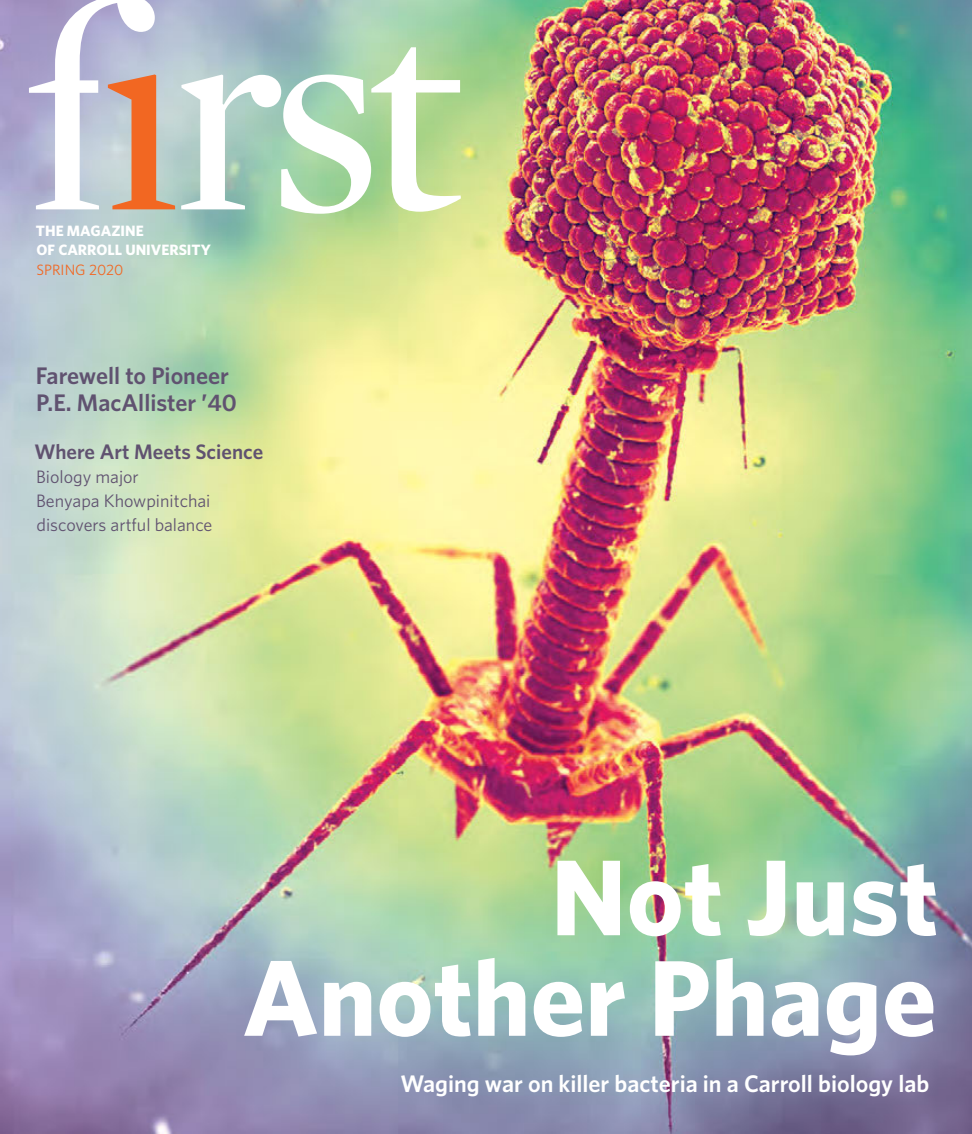
<style>
.page{position:relative;width:972px;height:1134px;background:#fff}
.page>*{position:absolute;margin:0;border:0;box-sizing:border-box;transform-origin:0 0}
.t1{font:700 108px/100.5px "Whitney";color:#fff;text-align:right}
.t2{font:600 24px "Whitney";color:#fff}
.t3{font:600 24px/27px "Whitney";color:#605270}
.t4{font:600 21px "Whitney";color:#605270}
.t5{font:18px/24px "Whitney";color:#605270}
.t6{font:700 15px/19.5px "Whitney";color:#fff}
.t7{font:15px "Whitney";color:#f26722}
</style>
<div class="page">
<img style="left:0;top:0;width:972px;height:1134px">
<svg style="left:181px;top:47px;width:280px;height:167px"></svg>
<svg style="left:29px;top:0;width:146px;height:209px"></svg>
<p class="t6" style="left:36px;top:220px;width:176px">THE MAGAZINE<br>OF CARROLL UNIVERSITY</p>
<p class="t7" style="left:36px;top:260px;width:88px">SPRING 2020</p>
<h2 class="t3" style="left:36px;top:361px;width:202px">Farewell to Pioneer<br>P.E. MacAllister ’40</h2>
<p class="t4" style="left:34px;top:438px;width:230px">Where Art Meets Science</p>
<p class="t5" style="left:36px;top:464px;width:178px">Biology major<br>Benyapa Khowpinitchai discovers artful balance</p>
<h1 class="t1" style="left:243px;top:845px;width:697px">Not Just<br>Another Phage</h1>
<h2 class="t2" style="left:400px;top:1068px;width:530px">Waging war on killer bacteria in a Carroll biology lab</h2>
</div>
